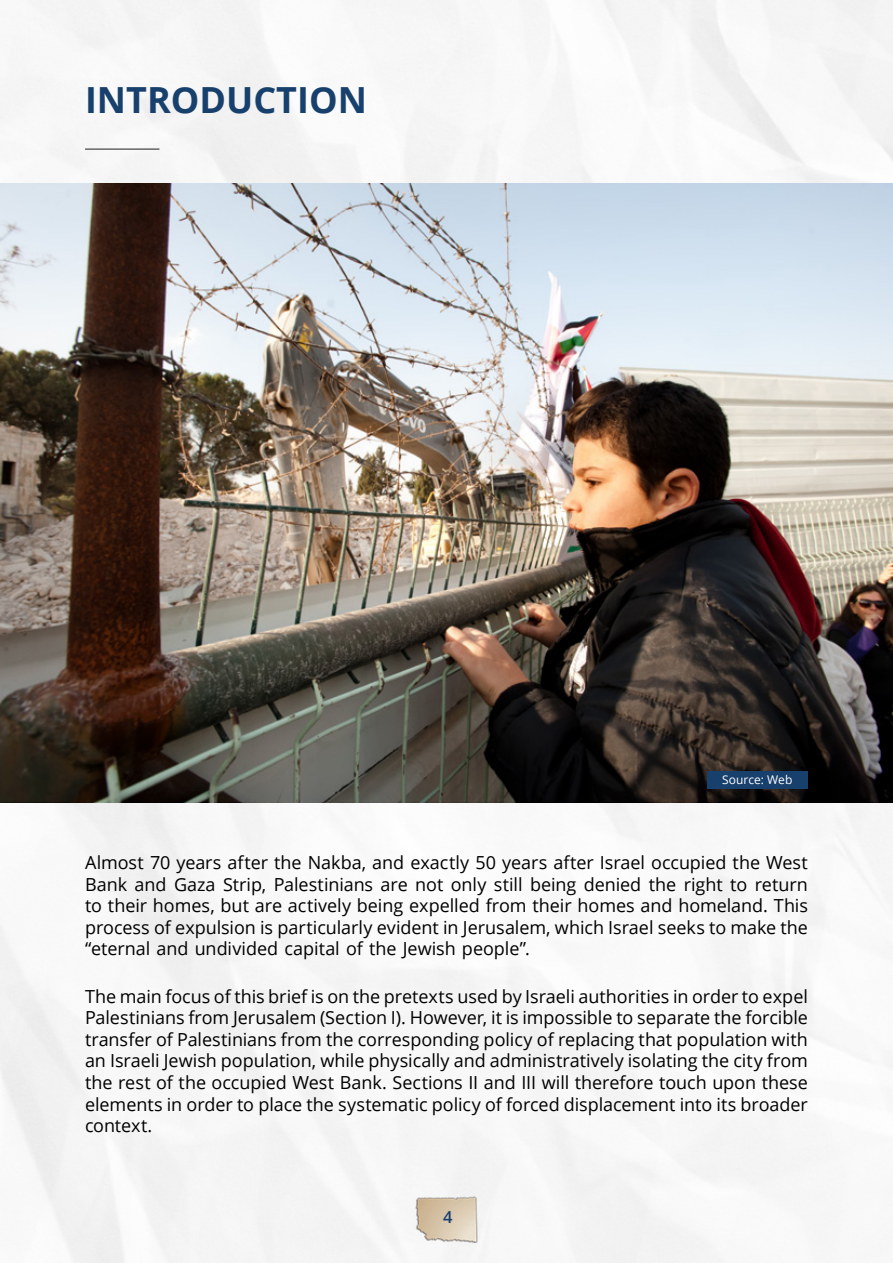
<style>
.page{position:relative;width:893px;height:1263px;background:#fff}
.page>*{position:absolute;margin:0;border:0;box-sizing:border-box;transform-origin:0 0}
.t1{font:700 36px "Open Sans";color:#18406d}
.t2{font:18px/21.6px "Open Sans";letter-spacing:-.005em;color:#000;text-align:justify}
.t3{font:600 16.5px "Open Sans";color:#18406d}
.t4{font:12px "Open Sans";color:#fff}
</style>
<div class="page">
<img style="left:0;top:0;width:893px;height:1263px">
<img style="left:395px;top:1167px;width:103px;height:96px">
<hr style="left:85px;top:149px;width:74px;height:1px;background:#292829">
<img style="left:0;top:183px;width:893px;height:619px">
<div style="left:707px;top:771px;width:100px;height:18px;background:#18406d"></div>
<h1 class="t1" style="left:85px;top:74px;width:283px">INTRODUCTION</h1>
<p class="t4" style="left:722px;top:772px;width:72px">Source: Web</p>
<p class="t2" style="left:85px;top:851px;width:724px">Almost 70 years after the Nakba, and exactly 50 years after Israel occupied the West Bank and Gaza Strip, Palestinians are not only still being denied the right to return to their homes, but are actively being expelled from their homes and homeland. This process of expulsion is particularly evident in Jerusalem, which Israel seeks to make the “eternal and undivided capital of the Jewish people”.</p>
<p class="t2" style="left:85px;top:985px;width:724px">The main focus of this brief is on the pretexts used by Israeli authorities in order to expel Palestinians from Jerusalem (Section I). H owever, it is impossible to separate the forcible transfer of Palestinians from the corresponding policy of replacing that population with an Israeli Jewish population, while physically and administratively isolating the city from the rest of the occupied West Bank. Sections II and III will therefore touch upon these elements in order to place the systematic policy of forced displacement into its broader context.</p>
<p class="t3" style="left:443px;top:1206px;width:11px">4</p>
</div>
